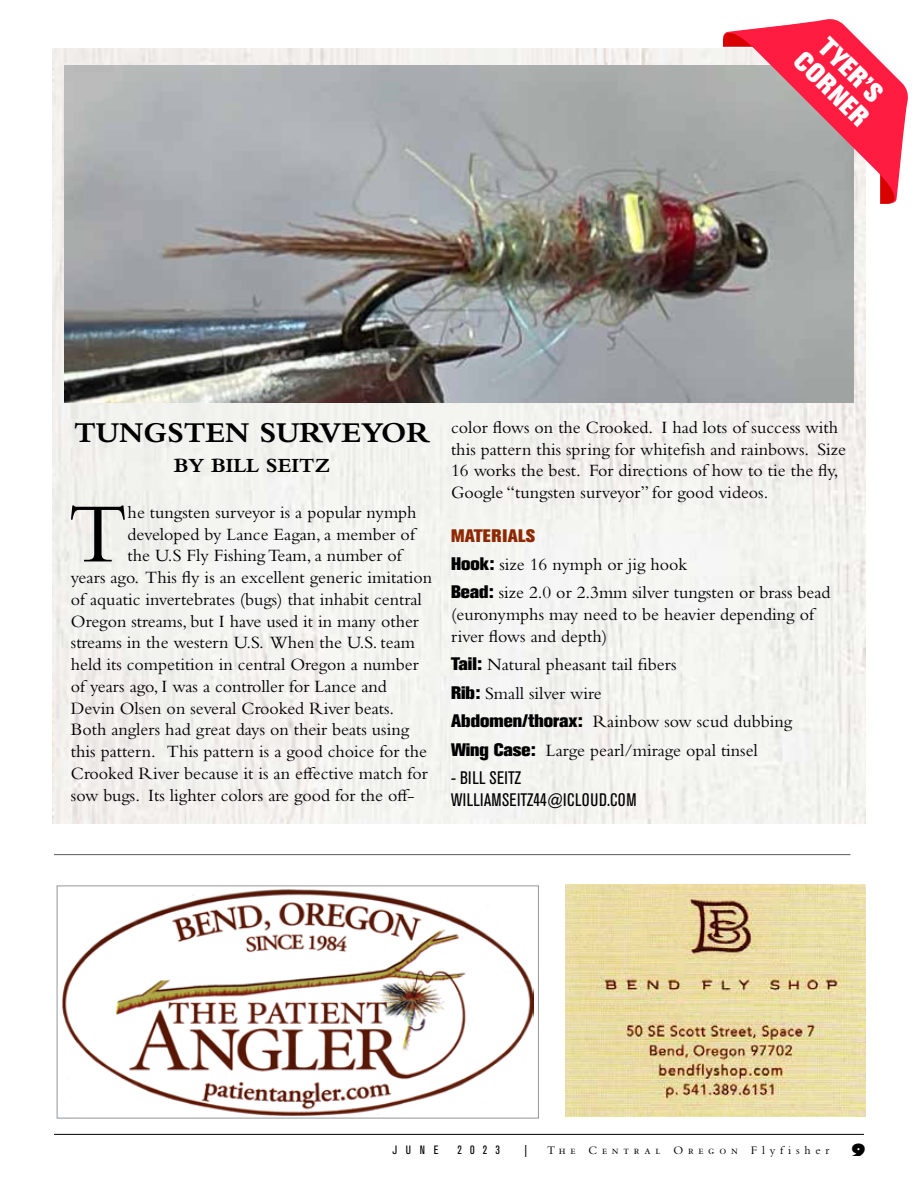
<style>
.page{position:relative;width:918px;height:1188px;background:#fff}
.page>*{position:absolute;margin:0;border:0;box-sizing:border-box;transform-origin:0 0}
.t1{font:87.9px "Bembo Std";color:#000}
.t2{font:700 30px "Bembo Std";color:#000}
.t3{font:800 27px/27px "Akzidenz Grotesk BE";color:#fff}
.t4{font:700 21px "Bembo Std";color:#000}
.t5{font:18px/28.5px "Bembo Std";color:#000}
.t6{font:18px/21.8px "Bembo Std";letter-spacing:.085em;color:#000}
.t7{font:condensed 18px/21.8px "Akzidenz Grotesk BE";letter-spacing:.02em;color:#000}
.t8{font:18px "Bembo Std";letter-spacing:.03em;color:#000}
.t9{font:800 18px "Akzidenz Grotesk BE";letter-spacing:.02em;color:#8e2800}
.t10{font:800 16.5px "Gill Sans Std";color:#000}
.t11{font:12px "Bembo Std";letter-spacing:.4em;color:#000}
.t12{font:condensed 12px "Akzidenz Grotesk BE";letter-spacing:.7em;color:#000}
.s1{font-family:"Akzidenz Grotesk BE";font-weight:800}
</style>
<div class="page">
<hr style="left:54px;top:1134px;width:810px;height:1px;background:#000">
<hr style="left:54px;top:854px;width:796px;height:1px;background:#58595b">
<img style="left:53px;top:49px;width:812px;height:775px">
<img style="left:65px;top:65px;width:788px;height:338px">
<svg style="left:723px;top:19px;width:185px;height:185px;background:#d77e8b"></svg>
<img style="left:566px;top:884px;width:299px;height:233px">
<img style="left:62px;top:889px;width:471px;height:226px">
<div style="left:57px;top:886px;width:482px;height:232px;border:1px solid #939598"></div>
<h3 class="t3" style="left:827px;top:27px;width:94px;rotate:45deg">TYER’S<br>CORNER</h3>
<h2 class="t2" style="left:74px;top:416px;width:357px">TUNGSTEN SURVEYOR</h2>
<p class="t4" style="left:174px;top:453px;width:158px">BY BILL SEITZ</p>
<h1 class="t1" style="left:68px;top:483px;width:61px">T</h1>
<p class="t5" style="left:128px;top:498px;width:291px">he tungsten surveyor is a popular nymph</p>
<p class="t8" style="left:128px;top:524px;width:290px">developed by Lance Eagan, a member of</p>
<p class="t5" style="left:128px;top:541px;width:277px">the U.S Fly Fishing Team, a number of</p>
<p class="t5" style="left:71px;top:563px;width:363px">years ago. This fly is an excellent generic imitation</p>
<p class="t5" style="left:71px;top:585px;width:352px">of aquatic invertebrates (bugs) that inhabit central</p>
<p class="t5" style="left:71px;top:606px;width:350px">Oregon streams, but I have used it in many other</p>
<p class="t5" style="left:71px;top:628px;width:344px">streams in the western U.S. When the U.S. team</p>
<p class="t5" style="left:71px;top:650px;width:349px">held its competition in central Oregon a number</p>
<p class="t5" style="left:71px;top:672px;width:318px">of years ago, I was a controller for Lance and</p>
<p class="t5" style="left:71px;top:693px;width:325px">Devin Olsen on several Crooked River beats.</p>
<p class="t5" style="left:71px;top:715px;width:340px">Both anglers had great days on their beats using</p>
<p class="t5" style="left:71px;top:737px;width:358px">this pattern. This pattern is a good choice for the</p>
<p class="t5" style="left:71px;top:759px;width:359px">Crooked River because it is an effective match for</p>
<p class="t5" style="left:71px;top:780px;width:345px">sow bugs. Its lighter colors are good for the off-</p>
<p class="t5" style="left:451px;top:416px;width:397px;line-height:21.8px">color flows on the Crooked. I had lots of success with this pattern this spring for whitefish and rainbows. Size 16 works the best. For directions of how to tie the fly, Google “tungsten surveyor” for good videos.</p>
<p class="t9" style="left:451px;top:525px;width:86px">MATERIALS</p>
<p class="t5" style="left:451px;top:550px;width:381px"><span class="s1">Hook:</span> size 16 nymph or jig hook<br><span class="s1">Bead:</span> size 2.0 or 2.3mm silver tungsten or brass bead</p>
<p class="t6" style="left:451px;top:603px;width:366px">(euronymphs may need to be heavier depending of river flows and depth)</p>
<p class="t5" style="left:451px;top:650px;width:343px"><span class="s1">Tail:</span> Natural pheasant tail fibers<br><span class="s1">Rib:</span> Small silver wire<br><span class="s1">Abdomen/thorax:</span> Rainbow sow scud dubbing <span class="s1">Wing Case:</span> Large pearl/mirage opal tinsel</p>
<p class="t7" style="left:451px;top:768px;width:187px">- BILL SEITZ<br>WILLIAMSEITZ44@ICLOUD.COM</p>
<p class="t12" style="left:393px;top:1143px;width:47px">JUNE</p>
<p class="t12" style="left:458px;top:1143px;width:44px">2023</p>
<p class="t12" style="left:525px;top:1143px;width:4px">|</p>
<p class="t11" style="left:547px;top:1144px;width:284px">The Central Oregon Flyfisher</p>
<p class="t10" style="left:851px;top:1139px;width:16px">9</p>
</div>
